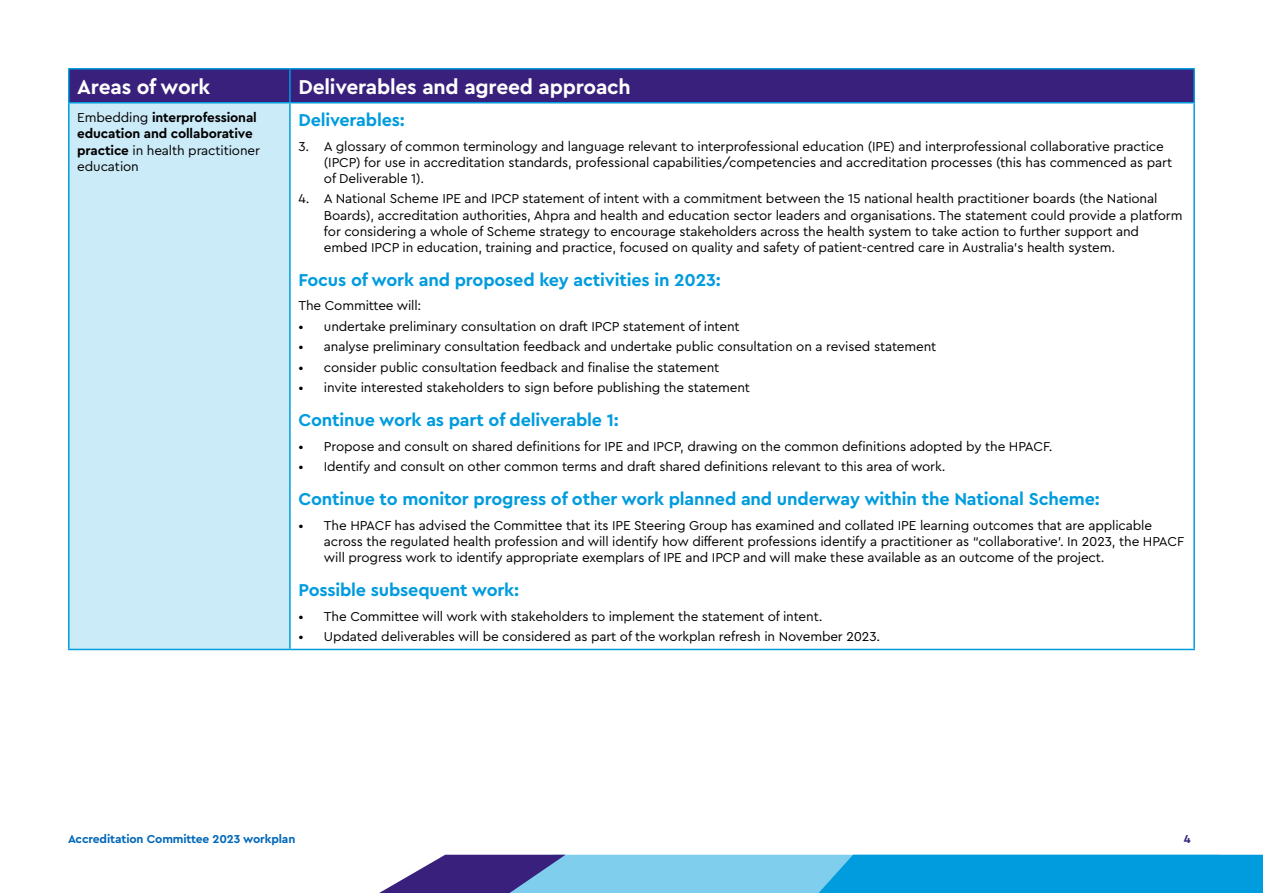
<style>
.page{position:relative;width:1263px;height:893px;background:#fff}
.page>*{position:absolute;margin:0;border:0;box-sizing:border-box;transform-origin:0 0}
.t1{font:700 21px "Cera Pro";letter-spacing:-.01em;color:#fff}
.t2{font:700 18px "Cera Pro";letter-spacing:-.01em;color:#009cde}
.t3{font:13.5px/16.2px "Cera Pro";letter-spacing:-.01em;color:#000}
.t4{font:700 13.5px/16.2px "Cera Pro";letter-spacing:-.01em;color:#000}
.t5{font:700 12px "Cera Pro";letter-spacing:-.01em;color:#0067b9}
.t6{font:700 12px "Cera Pro";color:#39207c}
.s1{font-weight:400}
</style>
<div class="page">
<svg style="left:379px;top:855px;width:884px;height:38px;background:#3d9fd6"></svg>
<div style="left:70px;top:70px;width:1123px;height:32px;background:#39207c"></div>
<div style="left:69px;top:103px;width:221px;height:546px;background:#ccebf8"></div>
<hr style="left:68px;top:68px;width:222px;height:2px;background:#009cde">
<hr style="left:68px;top:70px;width:2px;height:32px;background:#009cde">
<hr style="left:290px;top:68px;width:905px;height:2px;background:#009cde">
<hr style="left:289px;top:70px;width:2px;height:32px;background:#009cde">
<hr style="left:1193px;top:70px;width:2px;height:32px;background:#009cde">
<hr style="left:68px;top:102px;width:222px;height:2px;background:#009cde">
<hr style="left:68px;top:104px;width:2px;height:545px;background:#009cde">
<hr style="left:290px;top:102px;width:905px;height:2px;background:#009cde">
<hr style="left:289px;top:104px;width:2px;height:545px;background:#009cde">
<hr style="left:1193px;top:104px;width:2px;height:545px;background:#009cde">
<hr style="left:68px;top:649px;width:222px;height:1px;background:#009cde">
<hr style="left:290px;top:649px;width:905px;height:1px;background:#009cde">
<h1 class="t1" style="left:77px;top:73px;width:134px">Areas of work</h1>
<h1 class="t1" style="left:298px;top:73px;width:334px">Deliverables and agreed approach</h1>
<p class="t4" style="left:77px;top:109px;width:184px"><span class="s1">Embedding</span> interprofessional education and collaborative practice <span class="s1">in health practitioner education</span></p>
<h2 class="t2" style="left:298px;top:108px;width:108px">Deliverables:</h2>
<p class="t3" style="left:324px;top:137px;width:850px;text-indent:-26px">3. A glossary of common terminology and language relevant to interprofessional education (IPE) and interprofessional collaborative practice (IPCP) for use in accreditation standards, professional capabilities/competencies and accreditation processes (this has commenced as part of Deliverable 1).</p>
<p class="t3" style="left:324px;top:190px;width:860px;text-indent:-26px">4. A National Scheme IPE and IPCP statement of intent with a commitment between the 15 national health practitioner boards (the National Boards), accreditation authorities, Ahpra and health and education sector leaders and organisations. The statement could provide a platform for considering a whole of Scheme strategy to encourage stakeholders across the health system to take action to further support and embed IPCP in education, training and practice, focused on quality and safety of patient-centred care in Australia’s health system.</p>
<h2 class="t2" style="left:298px;top:268px;width:424px">Focus of work and proposed key activities in 2023:</h2>
<p class="t3" style="left:298px;top:297px;width:124px">The Committee will:</p>
<p class="t3" style="left:298px;top:318px;width:443px">• undertake preliminary consultation on draft IPCP statement of intent</p>
<p class="t3" style="left:298px;top:338px;width:639px">• analyse preliminary consultation feedback and undertake public consultation on a revised statement</p>
<p class="t3" style="left:298px;top:359px;width:422px">• consider public consultation feedback and finalise the statement</p>
<p class="t3" style="left:298px;top:379px;width:453px">• invite interested stakeholders to sign before publishing the statement</p>
<h2 class="t2" style="left:298px;top:408px;width:322px">Continue work as part of deliverable 1:</h2>
<p class="t3" style="left:298px;top:437px;width:756px">• Propose and consult on shared definitions for IPE and IPCP, drawing on the common definitions adopted by the HPACF.</p>
<p class="t3" style="left:298px;top:458px;width:649px">• Identify and consult on other common terms and draft shared definitions relevant to this area of work.</p>
<h2 class="t2" style="left:298px;top:487px;width:803px">Continue to monitor progress of other work planned and underway within the National Scheme:</h2>
<p class="t3" style="left:324px;top:516px;width:862px;text-indent:-26px">• The HPACF has advised the Committee that its IPE Steering Group has examined and collated IPE learning outcomes that are applicable across the regulated health profession and will identify how different professions identify a practitioner as “collaborative’. In 2023, the HPACF will progress work to identify appropriate exemplars of IPE and IPCP and will make these available as an outcome of the project.</p>
<h2 class="t2" style="left:298px;top:578px;width:222px">Possible subsequent work:</h2>
<p class="t3" style="left:298px;top:607px;width:526px">• The Committee will work with stakeholders to implement the statement of intent.</p>
<p class="t3" style="left:298px;top:628px;width:583px">• Updated deliverables will be considered as part of the workplan refresh in November 2023.</p>
<p class="t5" style="left:68px;top:831px;width:229px">Accreditation Committee 2023 workplan</p>
<p class="t6" style="left:1184px;top:831px;width:8px">4</p>
</div>
